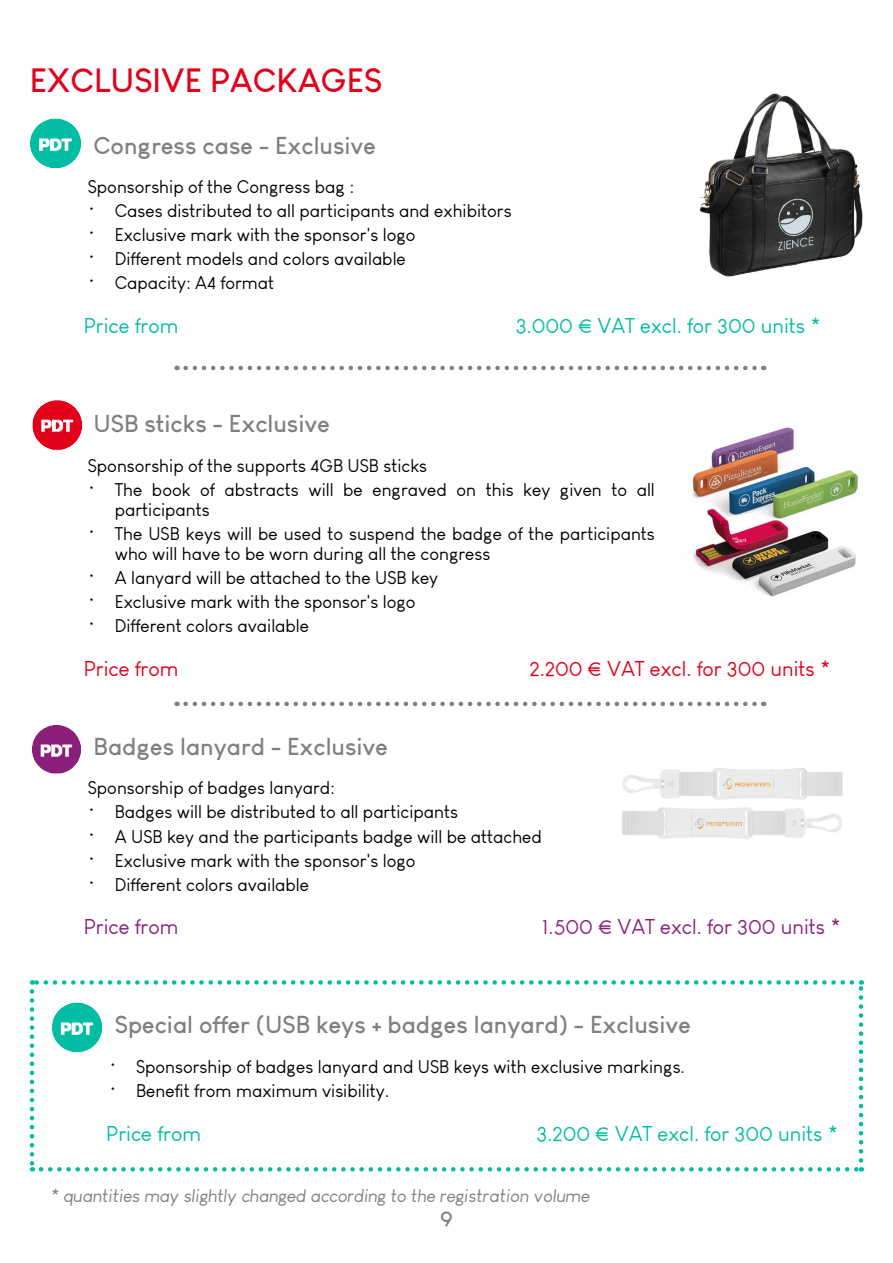
<style>
.page{position:relative;width:893px;height:1263px;background:#fff}
.page>*{position:absolute;margin:0;border:0;box-sizing:border-box;transform-origin:0 0}
.t1{font:700 33px "Louis George Cafe";color:#e2001a}
.t2{font:700 24px "Louis George Cafe";color:#818080}
.t3{font:21px "Louis George Cafe";color:#00bda4}
.t4{font:21px "Louis George Cafe";color:#e2001a}
.t5{font:21px "Louis George Cafe";color:#8a1f7b}
.t6{font:700 21px "Louis George Cafe";color:#818080}
.t7{font:18px/19.8px "Louis George Cafe";color:#000}
.t8{font:italic 18px "Louis George Cafe";color:#818080}
</style>
<div class="page">
<svg style="left:186px;top:366px;width:578px;height:4px"></svg>
<svg style="left:186px;top:702px;width:578px;height:4px"></svg>
<svg style="left:30px;top:991px;width:4px;height:180px"></svg>
<svg style="left:41px;top:1167px;width:821px;height:4px"></svg>
<svg style="left:859px;top:980px;width:4px;height:180px"></svg>
<svg style="left:32px;top:980px;width:820px;height:5px"></svg>
<img style="left:622px;top:768px;width:221px;height:71px">
<img style="left:692px;top:427px;width:167px;height:170px">
<img style="left:699px;top:93px;width:164px;height:184px">
<img style="left:32px;top:400px;width:50px;height:50px">
<img style="left:30px;top:118px;width:51px;height:50px">
<img style="left:52px;top:1002px;width:50px;height:50px">
<img style="left:32px;top:725px;width:49px;height:49px">
<h1 class="t1" style="left:30px;top:60px;width:354px">EXCLUSIVE PACKAGES</h1>
<h2 class="t2" style="left:94px;top:130px;width:284px">Congress case - Exclusive</h2>
<p class="t7" style="left:88px;top:177px;width:268px">Sponsorship of the Congress bag :</p>
<p class="t7" style="left:88px;top:201px;width:425px">• Cases distributed to all participants and exhibitors</p>
<p class="t7" style="left:88px;top:225px;width:329px">• Exclusive mark with the sponsor's logo</p>
<p class="t7" style="left:88px;top:249px;width:320px">• Different models and colors available</p>
<p class="t7" style="left:88px;top:273px;width:188px">• Capacity: A4 format</p>
<p class="t3" style="left:84px;top:313px;width:96px">Price from</p>
<p class="t3" style="left:516px;top:313px;width:307px">3.000 € VAT excl. for 300 units *</p>
<h2 class="t2" style="left:94px;top:408px;width:238px">USB sticks - Exclusive</h2>
<p class="t7" style="left:88px;top:456px;width:341px">Sponsorship of the supports 4GB USB sticks</p>
<p class="t7" style="left:115px;top:480px;width:541px;text-indent:-27px">• The book of abstracts will be engraved on this key given to all participants</p>
<p class="t7" style="left:115px;top:523px;width:542px;text-indent:-27px">• The USB keys will be used to suspend the badge of the participants who will have to be worn during all the congress</p>
<p class="t7" style="left:88px;top:567px;width:352px">• A lanyard will be attached to the USB key</p>
<p class="t7" style="left:88px;top:591px;width:329px">• Exclusive mark with the sponsor's logo</p>
<p class="t7" style="left:88px;top:615px;width:223px">• Different colors available</p>
<p class="t4" style="left:84px;top:656px;width:96px">Price from</p>
<p class="t4" style="left:529px;top:656px;width:302px">2.200 € VAT excl. for 300 units *</p>
<h2 class="t2" style="left:94px;top:731px;width:296px">Badges lanyard - Exclusive</h2>
<p class="t7" style="left:88px;top:778px;width:249px">Sponsorship of badges lanyard:</p>
<p class="t7" style="left:88px;top:802px;width:372px">• Badges will be distributed to all participants</p>
<p class="t7" style="left:88px;top:826px;width:456px">• A USB key and the participants badge will be attached</p>
<p class="t7" style="left:88px;top:850px;width:329px">• Exclusive mark with the sponsor's logo</p>
<p class="t7" style="left:88px;top:874px;width:223px">• Different colors available</p>
<p class="t5" style="left:84px;top:915px;width:96px">Price from</p>
<p class="t5" style="left:542px;top:915px;width:300px">1.500 € VAT excl. for 300 units *</p>
<h2 class="t2" style="left:115px;top:1010px;width:578px">Special offer (USB keys + badges lanyard) - Exclusive</h2>
<p class="t7" style="left:109px;top:1057px;width:577px">• Sponsorship of badges lanyard and USB keys with exclusive markings.</p>
<p class="t7" style="left:109px;top:1081px;width:282px">• Benefit from maximum visibility.</p>
<p class="t3" style="left:106px;top:1121px;width:96px">Price from</p>
<p class="t3" style="left:537px;top:1121px;width:303px">3.200 € VAT excl. for 300 units *</p>
<p class="t8" style="left:51px;top:1185px;width:540px">* quantities may slightly changed according to the registration volume</p>
<p class="t6" style="left:440px;top:1205px;width:14px">9</p>
</div>
